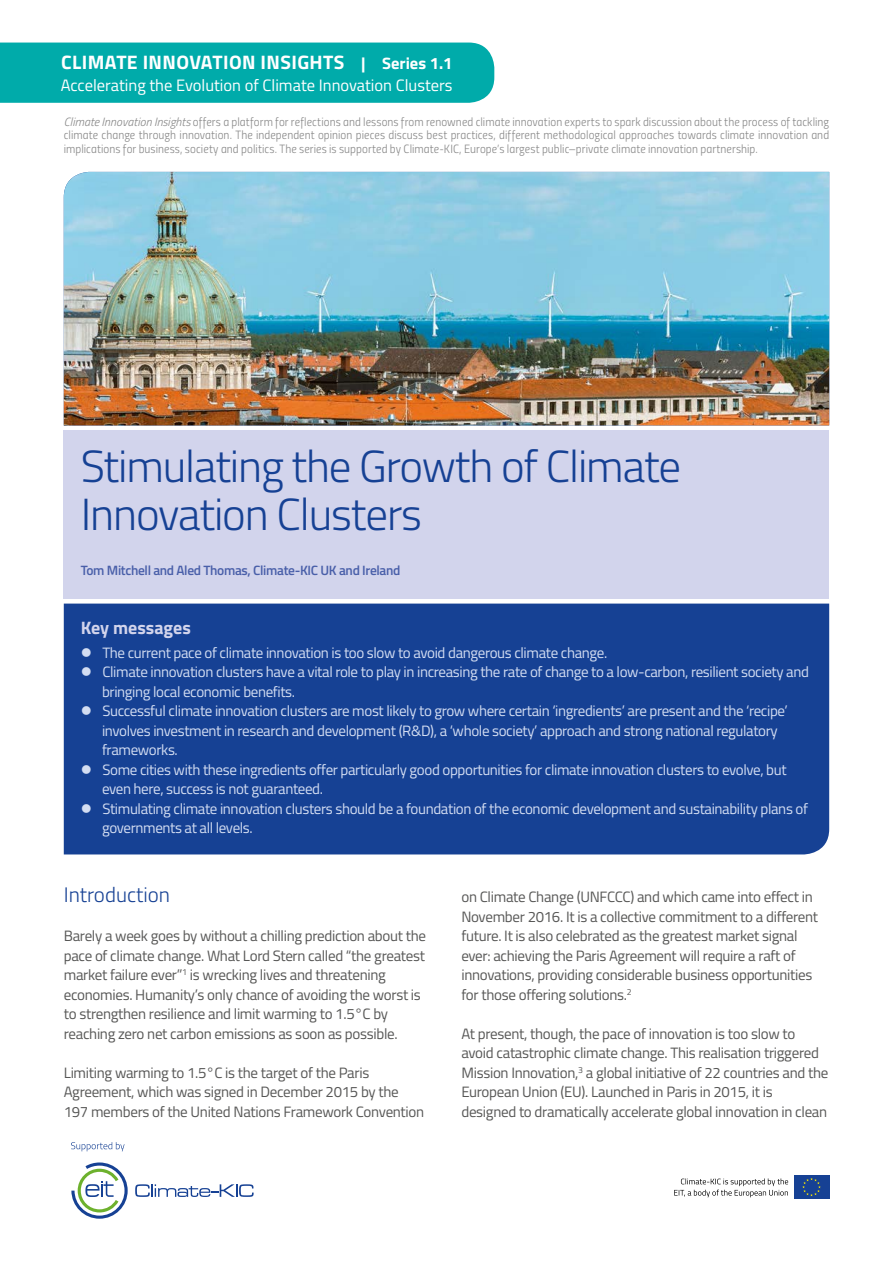
<style>
.page{position:relative;width:893px;height:1263px;background:#fff}
.page>*{position:absolute;margin:0;border:0;box-sizing:border-box;transform-origin:0 0}
.t1{font:300 45px/48px "Titillium";letter-spacing:-.025em;color:#164194}
.heading_1{font:300 21px "Titillium";color:#164194}
.t2{font:700 19.5px "Titillium";letter-spacing:.02em;color:#fff}
.t3{font:700 18px "Titillium";color:#d2d4ec}
.t4{font:16.5px "Titillium";color:#fff}
.body_text{font:15px/19.5px "Titillium";letter-spacing:-.02em;color:#575756}
.t5{font:15px/19.5px "Titillium";letter-spacing:-.025em;color:#d3ddf2}
.t6{font:600 13.5px "Titillium";letter-spacing:-.025em;color:#495fa9}
.t7{font:12px/13.5px "Titillium Light Upright";letter-spacing:.005em;color:#878787;text-align:justify}
.s1{font-size:16.5px}
.s2{font-family:"Titillium";font-weight:300;font-style:italic}
</style>
<div class="page">
<svg style="left:674px;top:1178px;width:114px;height:19px"></svg>
<div style="left:794px;top:1175px;width:35px;height:24px;background:#164194"></div>
<svg style="left:802px;top:1178px;width:19px;height:18px"></svg>
<svg style="left:71px;top:1162px;width:57px;height:56px"></svg>
<svg style="left:135px;top:1184px;width:119px;height:13px"></svg>
<svg style="left:71px;top:1142px;width:54px;height:9px"></svg>
<img style="left:64px;top:172px;width:765px;height:253px">
<div style="left:0;top:43px;width:494px;height:60px;background:#00abaa"></div>
<div style="left:64px;top:604px;width:765px;height:250px;background:#164194"></div>
<div style="left:64px;top:431px;width:765px;height:168px;background:#d2d4ec"></div>
<h3 class="t2" style="left:61px;top:47px;width:393px">CLIMATE INNOVATION INSIGHTS <span class="s1">| Series 1.1</span></h3>
<p class="t4" style="left:61px;top:73px;width:393px">Accelerating the Evolution of Climate Innovation Clusters</p>
<p class="t7" style="left:64px;top:114px;width:767px"><span class="s2">Climate Innovation Insights</span> offers a platform for reflections and lessons from renowned climate innovation experts to spark discussion about the process of tackling climate change through innovation. The independent opinion pieces discuss best practices, different methodological approaches towards climate innovation and implications for business, society and politics. The series is supported by Climate-KIC, Europe’s largest public–private climate innovation partnership.</p>
<h1 class="t1" style="left:81px;top:440px;width:602px">Stimulating the Growth of Climate<br>Innovation Clusters</h1>
<p class="t6" style="left:81px;top:560px;width:321px">Tom Mitchell and Aled Thomas, Climate-KIC UK and Ireland</p>
<p class="t3" style="left:81px;top:614px;width:112px">Key messages</p>
<p class="t5" style="left:81px;top:642px;width:528px">● The current pace of climate innovation is too slow to avoid dangerous climate change.</p>
<p class="t5" style="left:102px;top:662px;width:708px;text-indent:-21px">● Climate innovation clusters have a vital role to play in increasing the rate of change to a low-carbon, resilient society and bringing local economic benefits.</p>
<p class="t5" style="left:102px;top:701px;width:687px;text-indent:-21px">● Successful climate innovation clusters are most likely to grow where certain ‘ingredients’ are present and the ‘recipe’ involves investment in research and development (R&amp;D), a ‘whole society’ approach and strong national regulatory frameworks.</p>
<p class="t5" style="left:102px;top:759px;width:686px;text-indent:-21px">● Some cities with these ingredients offer particularly good opportunities for climate innovation clusters to evolve, but even here, success is not guaranteed.</p>
<p class="t5" style="left:102px;top:798px;width:707px;text-indent:-21px">● Stimulating climate innovation clusters should be a foundation of the economic development and sustainability plans of governments at all levels.</p>
<p class="heading_1" style="left:64px;top:880px;width:108px">Introduction</p>
<p class="body_text" style="left:64px;top:926px;width:364px">Barely a week goes by without a chilling prediction about the pace of climate change. What Lord Stern called “the greatest market failure ever”<sup>1</sup> is wrecking lives and threatening economies. Humanity’s only chance of avoiding the worst is to strengthen resilience and limit warming to 1.5°C by reaching zero net carbon emissions as soon as possible.</p>
<p class="body_text" style="left:64px;top:1062px;width:362px">Limiting warming to 1.5°C is the target of the Paris<br>Agreement, which was signed in December 2015 by the<br>197 members of the United Nations Framework Convention</p>
<p class="body_text" style="left:461px;top:887px;width:358px">on Climate Change (UNFCCC) and which came into effect in November 2016. It is a collective commitment to a different future. It is also celebrated as the greatest market signal ever: achieving the Paris Agreement will require a raft of innovations, providing considerable business opportunities for those offering solutions.<sup>2</sup></p>
<p class="body_text" style="left:461px;top:1023px;width:369px">At present, though, the pace of innovation is too slow to avoid catastrophic climate change. This realisation triggered Mission Innovation,<sup>3</sup> a global initiative of 22 countries and the European Union (EU). Launched in Paris in 2015, it is designed to dramatically accelerate global innovation in clean</p>
</div>
